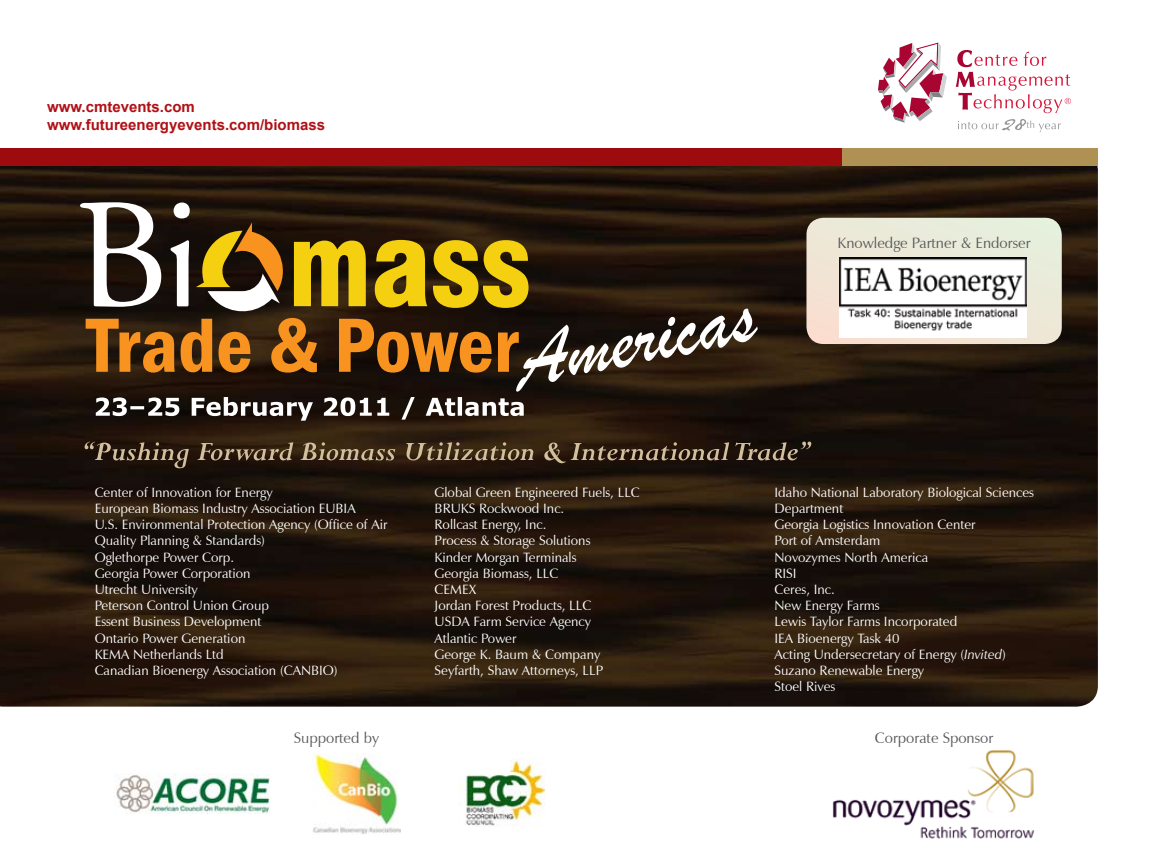
<style>
.page{position:relative;width:1149px;height:851px;background:#fff}
.page>*{position:absolute;margin:0;border:0;box-sizing:border-box;transform-origin:0 0}
.t1{font:15px "Zapf Humanist 601 BT";color:#58595b}
.t2{font:700 15px/18px "Arial";color:#b01116}
.t3{font:13.5px/16.2px "Zapf Humanist 601 BT";color:#fff}
.s1{font-style:italic}
</style>
<div class="page">
<img style="left:0;top:166px;width:1097px;height:540px">
<img style="left:832px;top:750px;width:203px;height:89px">
<div style="left:0;top:149px;width:842px;height:17px;background:#9e0b0f"></div>
<div style="left:842px;top:149px;width:255px;height:17px;background:#ae9153"></div>
<svg style="left:878px;top:43px;width:68px;height:80px"></svg>
<svg style="left:955px;top:50px;width:115px;height:63px"></svg>
<svg style="left:958px;top:119px;width:102px;height:13px"></svg>
<svg style="left:96px;top:397px;width:427px;height:23px"></svg>
<svg style="left:85px;top:441px;width:726px;height:27px;background:#443425"></svg>
<svg style="left:80px;top:202px;width:677px;height:189px;background:#57411f"></svg>
<svg style="left:806px;top:218px;width:255px;height:126px;background:#e5e1d1"></svg>
<img style="left:839px;top:258px;width:187px;height:79px">
<img style="left:114px;top:773px;width:156px;height:40px">
<img style="left:312px;top:753px;width:88px;height:81px">
<img style="left:458px;top:760px;width:88px;height:67px">
<p class="t2" style="left:47px;top:98px;width:279px">www.cmtevents.com www.futureenergyevents.com/biomass</p>
<p class="t1" style="left:837px;top:233px;width:194px">Knowledge Partner &amp; Endorser</p>
<p class="t3" style="left:95px;top:484px;width:294px">Center of Innovation for Energy<br>European Biomass Industry Association EUBIA<br>U.S. Environmental Protection Agency (Office of Air<br>Quality Planning &amp; Standards)<br>Oglethorpe Power Corp.<br>Georgia Power Corporation<br>Utrecht University<br>Peterson Control Union Group<br>Essent Business Development<br>Ontario Power Generation<br>KEMA Netherlands Ltd<br>Canadian Bioenergy Association (CANBIO)</p>
<p class="t3" style="left:434px;top:484px;width:207px">Global Green Engineered Fuels, LLC<br>BRUKS Rockwood Inc.<br>Rollcast Energy, Inc.<br>Process &amp; Storage Solutions<br>Kinder Morgan Terminals<br>Georgia Biomass, LLC<br>CEMEX<br>Jordan Forest Products, LLC<br>USDA Farm Service Agency<br>Atlantic Power<br>George K. Baum &amp; Company<br>Seyfarth, Shaw Attorneys, LLP</p>
<p class="t3" style="left:774px;top:484px;width:261px">Idaho National Laboratory Biological Sciences<br>Department<br>Georgia Logistics Innovation Center<br>Port of Amsterdam<br>Novozymes North America<br>RISI<br>Ceres, Inc.<br>New Energy Farms<br>Lewis Taylor Farms Incorporated<br>IEA Bioenergy Task 40<br>Acting Undersecretary of Energy (<span class="s1">Invited</span>)<br>Suzano Renewable Energy<br>Stoel Rives</p>
<p class="t1" style="left:294px;top:728px;width:87px">Supported by</p>
<p class="t1" style="left:874px;top:728px;width:120px">Corporate Sponsor</p>
</div>
